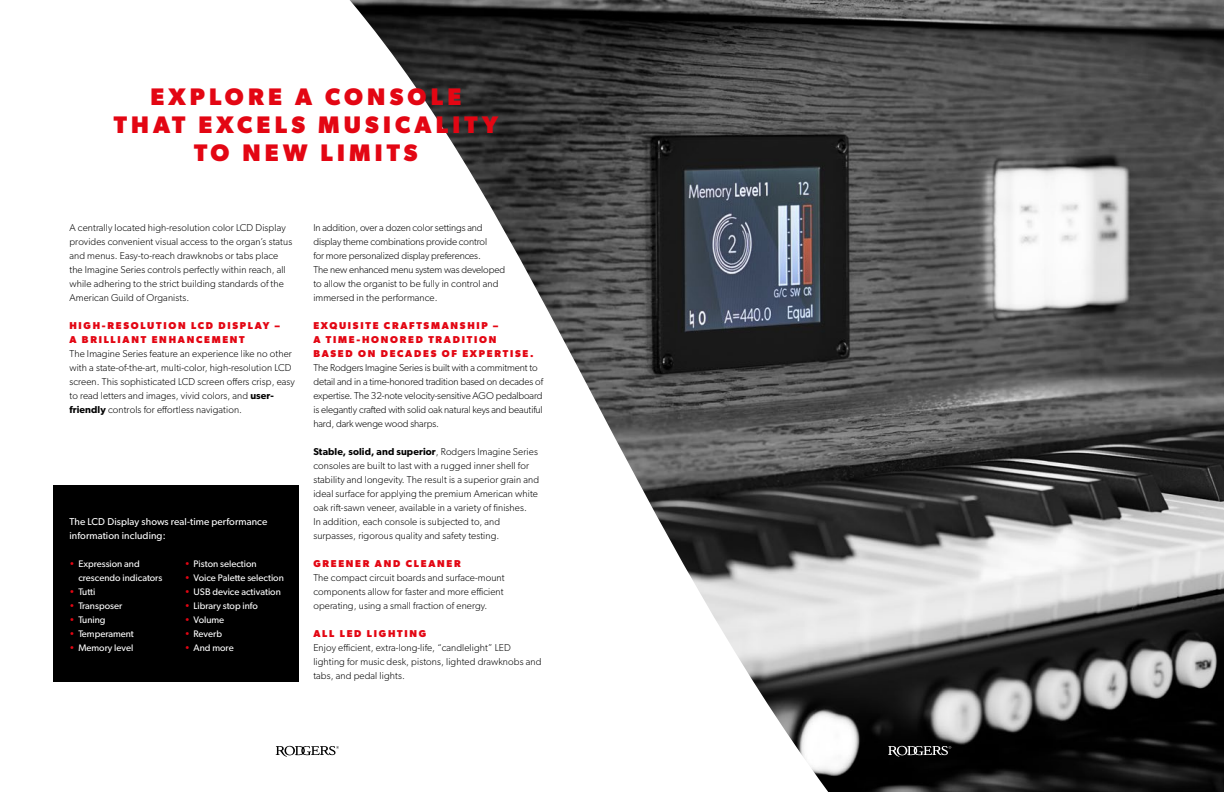
<style>
.page{position:relative;width:1224px;height:792px;background:#fff}
.page>*{position:absolute;margin:0;border:0;box-sizing:border-box;transform-origin:0 0}
.t1{font:700 24px/28px "Gibson";letter-spacing:.175em;color:#e30613;text-align:center}
.t2{font:300 10px/14px "Gibson";letter-spacing:.01em;color:#000}
.t3{font:300 10px/14px "Gibson";letter-spacing:-.01em;color:#000}
.t4{font:700 10px/14px "Gibson";letter-spacing:.175em;color:#e30613}
.t5{font:10px/14px "Gibson";letter-spacing:.01em;color:#fff}
.t6{font:9.5px/14px "Gibson";color:#fff}
.s1{font-weight:600}
.s2{color:#e30613}
</style>
<div class="page">
<div style="left:54px;top:485px;width:245px;height:196px;background:#000"></div>
<img style="left:350px;top:0;width:874px;height:792px">
<div style="left:885px;top:744px;width:66px;height:13px;background:#020202"></div>
<svg style="left:888px;top:746px;width:63px;height:11px"></svg>
<svg style="left:276px;top:746px;width:63px;height:11px"></svg>
<h1 class="t1" style="left:114px;top:82px;width:386px">EXPLORE A CONSOLE<br>THAT EXCELS MUSICALITY<br>TO NEW LIMITS</h1>
<p class="t2" style="left:69px;top:220px;width:224px">A centrally located high-resolution color LCD Display provides convenient visual access to the organ’s status and menus. Easy-to-reach drawknobs or tabs place the Imagine Series controls perfectly within reach, all while adhering to the strict building standards of the American Guild of Organists.</p>
<p class="t4" style="left:69px;top:318px;width:212px">HIGH-RESOLUTION LCD DISPLAY –<br>A BRILLIANT ENHANCEMENT</p>
<p class="t2" style="left:69px;top:346px;width:227px">The Imagine Series feature an experience like no other with a state-of-the-art, multi-color, high-resolution LCD screen. This sophisticated LCD screen offers crisp, easy to read letters and images, vivid colors, and <span class="s1">user&shy;friendly</span> controls for effortless navigation.</p>
<p class="t5" style="left:69px;top:514px;width:200px">The LCD Display shows real-time performance information including:</p>
<p class="t6" style="left:78px;top:557px;width:85px;text-indent:-9px"><span class="s2">•</span> Expression and crescendo indicators</p>
<p class="t6" style="left:69px;top:585px;width:27px"><span class="s2">•</span> Tutti</p>
<p class="t6" style="left:69px;top:599px;width:54px"><span class="s2">•</span> Transposer</p>
<p class="t6" style="left:69px;top:613px;width:38px"><span class="s2">•</span> Tuning</p>
<p class="t6" style="left:69px;top:627px;width:66px"><span class="s2">•</span> Temperament</p>
<p class="t6" style="left:69px;top:641px;width:65px"><span class="s2">•</span> Memory level</p>
<p class="t6" style="left:185px;top:557px;width:73px"><span class="s2">•</span> Piston selection</p>
<p class="t6" style="left:185px;top:571px;width:101px"><span class="s2">•</span> Voice Palette selection</p>
<p class="t6" style="left:185px;top:585px;width:98px"><span class="s2">•</span> USB device activation</p>
<p class="t6" style="left:185px;top:599px;width:75px"><span class="s2">•</span> Library stop info</p>
<p class="t6" style="left:185px;top:613px;width:41px"><span class="s2">•</span> Volume</p>
<p class="t6" style="left:185px;top:627px;width:39px"><span class="s2">•</span> Reverb</p>
<p class="t6" style="left:185px;top:641px;width:51px"><span class="s2">•</span> And more</p>
<p class="t3" style="left:313px;top:220px;width:193px">In addition, over a dozen color settings and display theme combinations provide control<br>for more personalized display preferences.<br>The new enhanced menu system was developed to allow the organist to be fully in control and immersed in the performance.</p>
<p class="t4" style="left:313px;top:318px;width:222px">EXQUISITE CRAFTSMANSHIP –<br>A TIME-HONORED TRADITION<br>BASED ON DECADES OF EXPERTISE.</p>
<p class="t3" style="left:313px;top:360px;width:231px">The Rodgers Imagine Series is built with a commitment to detail and in a time-honored tradition based on decades of expertise. The 32-note velocity-sensitive AGO pedalboard is elegantly crafted with solid oak natural keys and beautiful hard, dark wenge wood sharps.</p>
<p class="t2" style="left:313px;top:444px;width:227px"><span class="s1">Stable, solid, and superior</span>, Rodgers Imagine Series consoles are built to last with a rugged inner shell for stability and longevity. The result is a superior grain and ideal surface for applying the premium American white oak rift-sawn veneer, available in a variety of finishes.<br>In addition, each console is subjected to, and surpasses, rigorous quality and safety testing.</p>
<p class="t4" style="left:313px;top:556px;width:149px">GREENER AND CLEANER</p>
<p class="t2" style="left:313px;top:570px;width:193px;text-align:justify">The compact circuit boards and surface-mount components allow for faster and more efficient operating, using a small fraction of energy.</p>
<p class="t4" style="left:313px;top:626px;width:114px">ALL LED LIGHTING</p>
<p class="t2" style="left:313px;top:640px;width:230px">Enjoy efficient, extra-long-life, “candlelight” LED lighting for music desk, pistons, lighted drawknobs and tabs, and pedal lights.</p>
</div>
